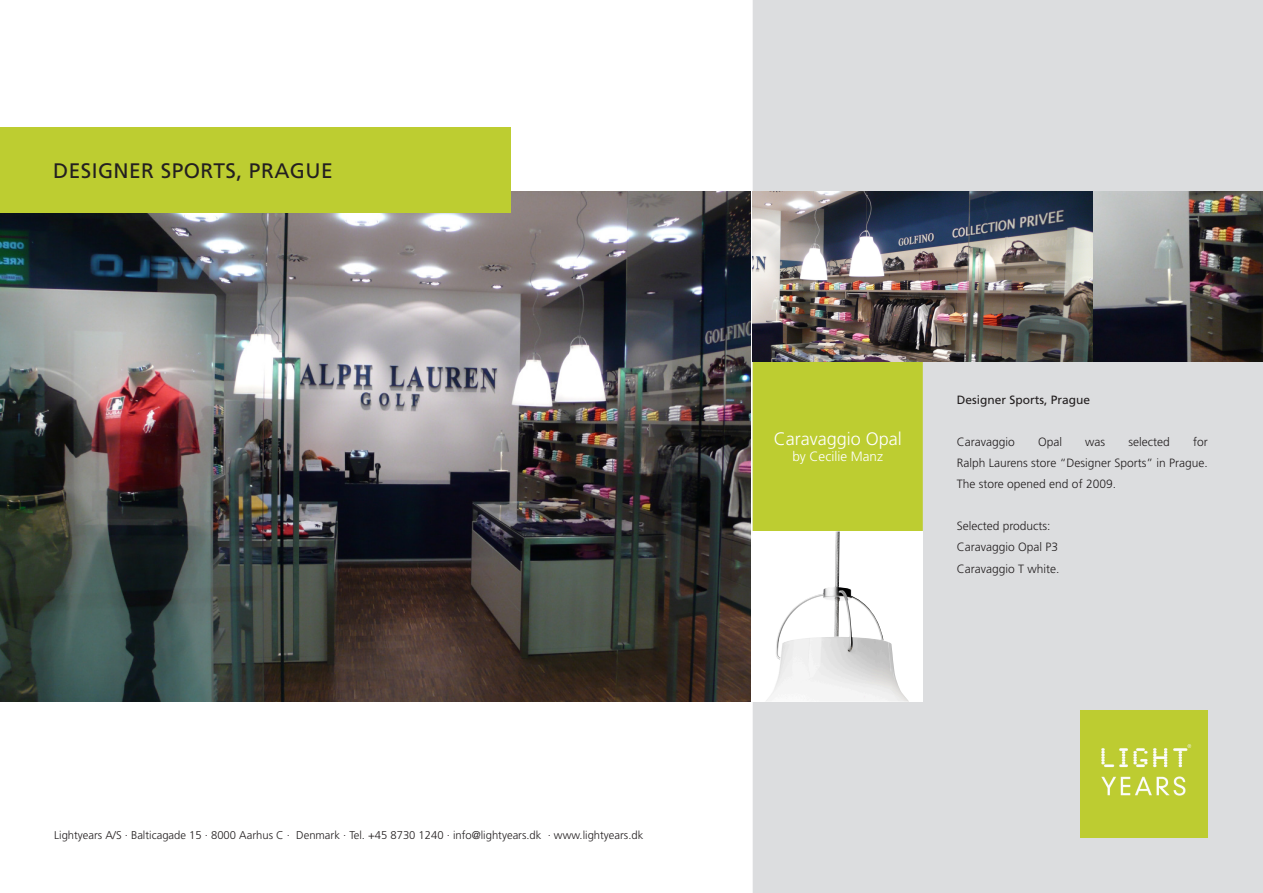
<style>
.page{position:relative;width:1263px;height:893px;background:#fff}
.page>*{position:absolute;margin:0;border:0;box-sizing:border-box;transform-origin:0 0}
.t1{font:21px "Frutiger";letter-spacing:.02em;color:#231f20}
.t2{font:300 18px "Frutiger";color:#fff}
.t3{font:300 13.5px "Frutiger";color:#fff}
.t4{font:300 12px/21px "Frutiger";color:#231f20;text-align:justify}
.t5{font:12px "Frutiger";color:#231f20}
.t6{font:300 11.25px "Frutiger";color:#231f20}
</style>
<div class="page">
<div style="left:753px;top:1px;width:509px;height:891px;background:#dcdddf"></div>
<img style="left:1080px;top:710px;width:128px;height:128px">
<div style="left:753px;top:362px;width:169px;height:169px;background:#bdcd31"></div>
<div style="left:753px;top:361px;width:170px;height:170px;border:2px solid #bdcd31"></div>
<img style="left:0;top:191px;width:751px;height:511px">
<img style="left:753px;top:191px;width:510px;height:170px">
<div style="left:0;top:128px;width:510px;height:85px;background:#bdcd31"></div>
<div style="left:753px;top:531px;width:170px;height:171px;background:#fff"></div>
<img style="left:766px;top:531px;width:143px;height:171px">
<p class="t1" style="left:53px;top:158px;width:281px">DESIGNER SPORTS, PRAGUE</p>
<p class="t6" style="left:54px;top:828px;width:591px">Lightyears A/S ∙ Balticagade 15 ∙ 8000 Aarhus C ∙ Denmark ∙ Tel. +45 8730 1240 ∙ info@lightyears.dk ∙ www.lightyears.dk</p>
<p class="t2" style="left:774px;top:429px;width:130px">Caravaggio Opal</p>
<p class="t3" style="left:792px;top:449px;width:92px">by Cecilie Manz</p>
<p class="t5" style="left:957px;top:393px;width:135px">Designer Sports, Prague</p>
<p class="t4" style="left:957px;top:432px;width:60px">Caravaggio</p>
<p class="t4" style="left:1038px;top:432px;width:25px">Opal</p>
<p class="t4" style="left:1085px;top:432px;width:22px">was</p>
<p class="t4" style="left:1128px;top:432px;width:43px">selected</p>
<p class="t4" style="left:957px;top:432px;width:252px;text-indent:236px">for Ralph Laurens store “Designer Sports” in Prague.<br>The store opened end of 2009.</p>
<p class="t4" style="left:957px;top:516px;width:95px">Selected products:</p>
<p class="t4" style="left:957px;top:537px;width:103px">Caravaggio Opal P3</p>
<p class="t4" style="left:957px;top:559px;width:104px">Caravaggio T white.</p>
</div>
